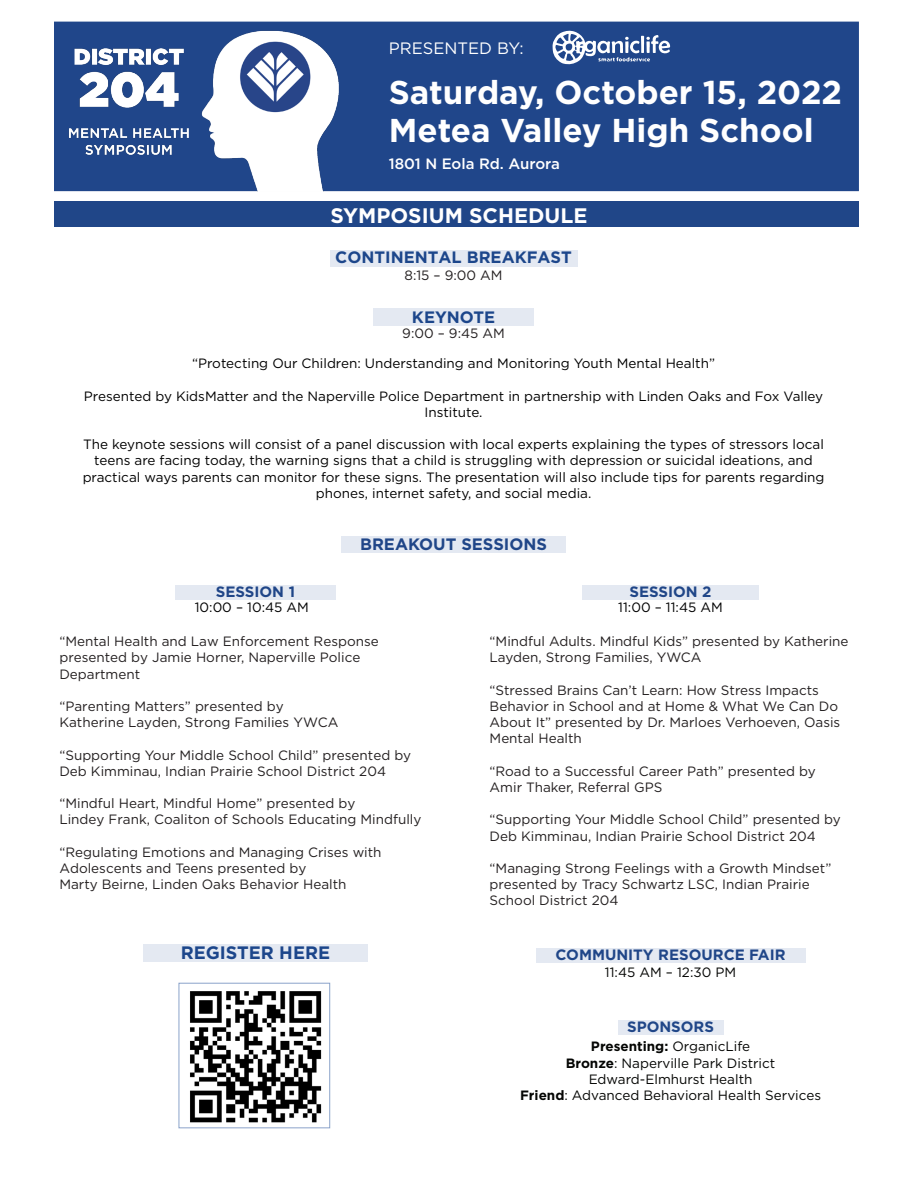
<style>
.page{position:relative;width:918px;height:1188px;background:#fff}
.page>*{position:absolute;margin:0;border:0;box-sizing:border-box;transform-origin:0 0}
.t1{font:700 33px "Gotham";color:#fff}
.t2{font:700 21px "Gotham";color:#fff}
.t3{font:700 18px "Gotham";color:#1c468b}
.t4{font:700 16.5px "Gotham";color:#1c468b}
.t5{font:700 16.5px "Gotham";color:#204688}
.t6{font:16.5px "Gotham";color:#fff}
.t7{font:700 15px "Gotham";color:#204688}
.t8{font:500 15px "Gotham";color:#fff}
.t9{font:13.5px/16.2px "Gotham";color:#231f20}
.t10{font:13.5px/16.2px "Gotham";color:#000;text-align:center}
.t11{font:13.5px "Gotham";color:#040503}
.t12{font:700 13.5px "Gotham";color:#040503}
.s1{font-weight:400}
.s2{font-weight:700}
</style>
<div class="page">
<div style="left:54px;top:22px;width:805px;height:169px;background:#20468a"></div>
<img style="left:58px;top:30px;width:289px;height:161px">
<div style="left:54px;top:202px;width:805px;height:25px;background:#204688"></div>
<div style="left:175px;top:585px;width:161px;height:15px;background:#e4e9f2"></div>
<div style="left:582px;top:585px;width:177px;height:15px;background:#e4e9f2"></div>
<div style="left:341px;top:537px;width:225px;height:16px;background:#e4e9f2"></div>
<div style="left:618px;top:1020px;width:105px;height:15px;background:#e4e9f2"></div>
<div style="left:536px;top:948px;width:270px;height:15px;background:#e4e9f2"></div>
<img style="left:190px;top:991px;width:132px;height:132px">
<div style="left:179px;top:983px;width:151px;height:145px;border:1px solid #8ba3ca"></div>
<div style="left:373px;top:308px;width:161px;height:18px;background:#e4e9f2"></div>
<div style="left:330px;top:250px;width:248px;height:17px;background:#e4e9f2"></div>
<svg style="left:552px;top:30px;width:118px;height:35px"></svg>
<div style="left:143px;top:944px;width:225px;height:18px;background:#e4e9f2"></div>
<p class="t6" style="left:389px;top:38px;width:137px">PRESENTED BY:</p>
<p class="t1" style="left:389px;top:71px;width:455px">Saturday, October 15, 2022</p>
<p class="t1" style="left:389px;top:108px;width:426px">Metea Valley High School</p>
<p class="t8" style="left:389px;top:153px;width:173px">1801 N Eola Rd. Aurora</p>
<p class="t2" style="left:330px;top:201px;width:259px">SYMPOSIUM SCHEDULE</p>
<p class="t4" style="left:335px;top:247px;width:238px">CONTINENTAL BREAKFAST</p>
<p class="t9" style="left:405px;top:266px;width:100px">8:15 – 9:00 AM</p>
<p class="t4" style="left:412px;top:306px;width:85px">KEYNOTE</p>
<p class="t9" style="left:402px;top:325px;width:104px">9:00 – 9:45 AM</p>
<p class="t10" style="left:192px;top:355px;width:524px">“Protecting Our Children: Understanding and Monitoring Youth Mental Health”</p>
<p class="t10" style="left:84px;top:388px;width:741px">Presented by KidsMatter and the Naperville Police Department in partnership with Linden Oaks and Fox Valley<br>Institute.</p>
<p class="t10" style="left:83px;top:436px;width:743px">The keynote sessions will consist of a panel discussion with local experts explaining the types of stressors local teens are facing today, the warning signs that a child is struggling with depression or suicidal ideations, and practical ways parents can monitor for these signs. The presentation will also include tips for parents regarding phones, internet safety, and social media.</p>
<p class="t5" style="left:360px;top:533px;width:188px">BREAKOUT SESSIONS</p>
<p class="t7" style="left:216px;top:582px;width:81px">SESSION 1</p>
<p class="t7" style="left:629px;top:582px;width:84px">SESSION 2</p>
<p class="t10" style="left:195px;top:599px;width:116px">10:00 – 10:45 AM</p>
<p class="t9" style="left:59px;top:633px;width:321px">“Mental Health and Law Enforcement Response presented by Jamie Horner, Naperville Police<br>Department</p>
<p class="t9" style="left:59px;top:698px;width:281px">“Parenting Matters” presented by<br>Katherine Layden, Strong Families YWCA</p>
<p class="t9" style="left:59px;top:746px;width:353px">“Supporting Your Middle School Child” presented by<br>Deb Kimminau, Indian Prairie School District 204</p>
<p class="t9" style="left:59px;top:795px;width:364px">“Mindful Heart, Mindful Home” presented by<br>Lindey Frank, Coaliton of Schools Educating Mindfully</p>
<p class="t9" style="left:59px;top:844px;width:324px">“Regulating Emotions and Managing Crises with<br>Adolescents and Teens presented by<br>Marty Beirne, Linden Oaks Behavior Health</p>
<p class="t3" style="left:181px;top:940px;width:151px">REGISTER HERE</p>
<p class="t10" style="left:618px;top:599px;width:106px">11:00 – 11:45 AM</p>
<p class="t9" style="left:490px;top:633px;width:361px">“Mindful Adults. Mindful Kids” presented by Katherine<br>Layden, Strong Families, YWCA</p>
<p class="t9" style="left:490px;top:682px;width:352px">“Stressed Brains Can’t Learn: How Stress Impacts Behavior in School and at Home &amp; What We Can Do About It” presented by Dr. Marloes Verhoeven, Oasis Mental Health</p>
<p class="t9" style="left:490px;top:763px;width:328px">“Road to a Successful Career Path” presented by<br>Amir Thaker, Referral GPS</p>
<p class="t9" style="left:490px;top:811px;width:353px">“Supporting Your Middle School Child” presented by<br>Deb Kimminau, Indian Prairie School District 204</p>
<p class="t9" style="left:490px;top:860px;width:343px">“Managing Strong Feelings with a Growth Mindset” presented by Tracy Schwartz LSC, Indian Prairie<br>School District 204</p>
<p class="t7" style="left:555px;top:944px;width:232px">COMMUNITY RESOURCE FAIR</p>
<p class="t11" style="left:605px;top:964px;width:133px">11:45 AM – 12:30 PM</p>
<p class="t7" style="left:627px;top:1017px;width:89px">SPONSORS</p>
<p class="t12" style="left:591px;top:1038px;width:161px">Presenting: <span class="s1">OrganicLife</span></p>
<p class="t11" style="left:566px;top:1054px;width:211px"><span class="s2">Bronze</span>: Naperville Park District</p>
<p class="t11" style="left:589px;top:1070px;width:165px">Edward-Elmhurst Health</p>
<p class="t11" style="left:520px;top:1087px;width:302px"><span class="s2">Friend</span>: Advanced Behavioral Health Services</p>
</div>
